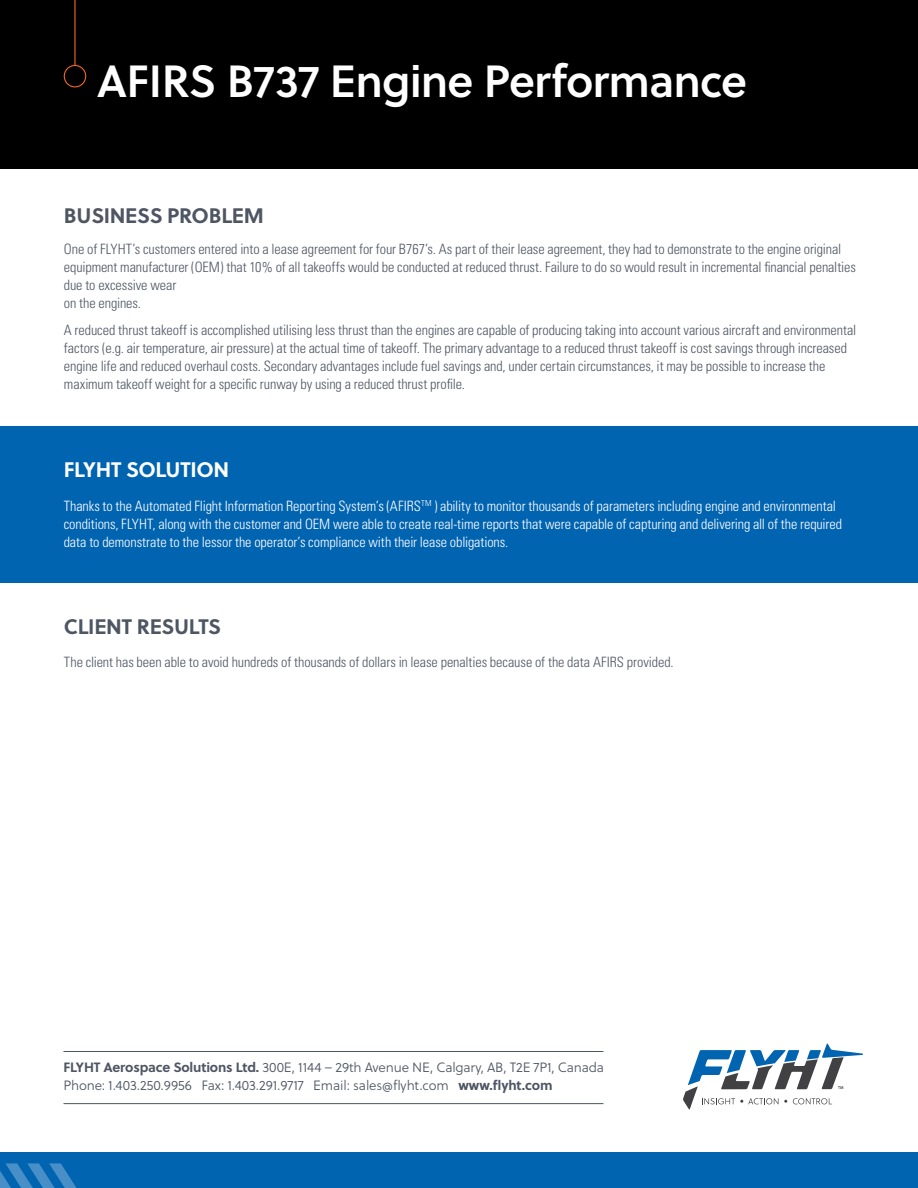
<style>
.page{position:relative;width:918px;height:1188px;background:#fff}
.page>*{position:absolute;margin:0;border:0;box-sizing:border-box;transform-origin:0 0}
.t1{font:600 45px "Soleil";letter-spacing:-.02em;color:#fff}
.t2{font:700 21px "Soleil";letter-spacing:-.015em;color:#4f5663}
.t3{font:700 21px "Soleil";letter-spacing:-.015em;color:#fff}
.t4{font:300 condensed 14.25px/18px "Univers";letter-spacing:-.005em;color:#4f5663}
.t5{font:300 condensed 14.25px/18px "Univers";letter-spacing:-.005em;color:#fff}
.t6{font:300 13.5px/18.8px "Soleil";letter-spacing:-.015em;color:#4f5663}
.s1{font-weight:700}
</style>
<div class="page">
<div style="left:0;top:427px;width:918px;height:156px;background:#0064b1"></div>
<div style="left:0;top:0;width:918px;height:168px;background:#000"></div>
<div style="left:64px;top:65px;width:22px;height:22px;border:1px solid #f26522;border-radius:50%"></div>
<hr style="left:74px;top:0;width:2px;height:65px;background:#f26522">
<div style="left:0;top:1153px;width:918px;height:35px;background:#0064b1"></div>
<svg style="left:0;top:1163px;width:77px;height:25px"></svg>
<hr style="left:63px;top:1051px;width:540px;height:1px;background:#4f5663">
<hr style="left:63px;top:1103px;width:540px;height:1px;background:#4f5663">
<svg style="left:683px;top:1044px;width:180px;height:66px"></svg>
<h1 class="t1" style="left:97px;top:47px;width:652px">AFIRS B737 Engine Performance</h1>
<h2 class="t2" style="left:64px;top:200px;width:201px">BUSINESS PROBLEM</h2>
<p class="t4" style="left:64px;top:240px;width:794px">One of FLYHT’s customers entered into a lease agreement for four B767’s. As part of their lease agreement, they had to demonstrate to the engine original equipment manufacturer (OEM) that 10% of all takeoffs would be conducted at reduced thrust. Failure to do so would result in incremental financial penalties due to excessive wear<br>on the engines.</p>
<p class="t4" style="left:64px;top:321px;width:794px">A reduced thrust takeoff is accomplished utilising less thrust than the engines are capable of producing taking into account various aircraft and environmental factors (e.g. air temperature, air pressure) at the actual time of takeoff. The primary advantage to a reduced thrust takeoff is cost savings through increased engine life and reduced overhaul costs. Secondary advantages include fuel savings and, under certain circumstances, it may be possible to increase the maximum takeoff weight for a specific runway by using a reduced thrust profile.</p>
<h2 class="t3" style="left:64px;top:454px;width:167px">FLYHT SOLUTION</h2>
<p class="t5" style="left:64px;top:497px;width:780px">Thanks to the Automated Flight Information Reporting System’s (AFIRS<sup>TM</sup> ) ability to monitor thousands of parameters including engine and environmental conditions, FLYHT, along with the customer and OEM were able to create real-time reports that were capable of capturing and delivering all of the required data to demonstrate to the lessor the operator’s compliance with their lease obligations.</p>
<h2 class="t2" style="left:64px;top:611px;width:159px">CLIENT RESULTS</h2>
<p class="t4" style="left:64px;top:653px;width:611px">The client has been able to avoid hundreds of thousands of dollars in lease penalties because of the data AFIRS provided.</p>
<p class="t6" style="left:63px;top:1057px;width:542px"><span class="s1">FLYHT Aerospace Solutions Ltd.</span> 300E, 1144 – 29th Avenue NE, Calgary, AB, T2E 7P1, Canada<br>Phone: 1.403.250.9956 Fax: 1.403.291.9717 Email: sales@flyht.com <span class="s1">www.flyht.com</span></p>
</div>
